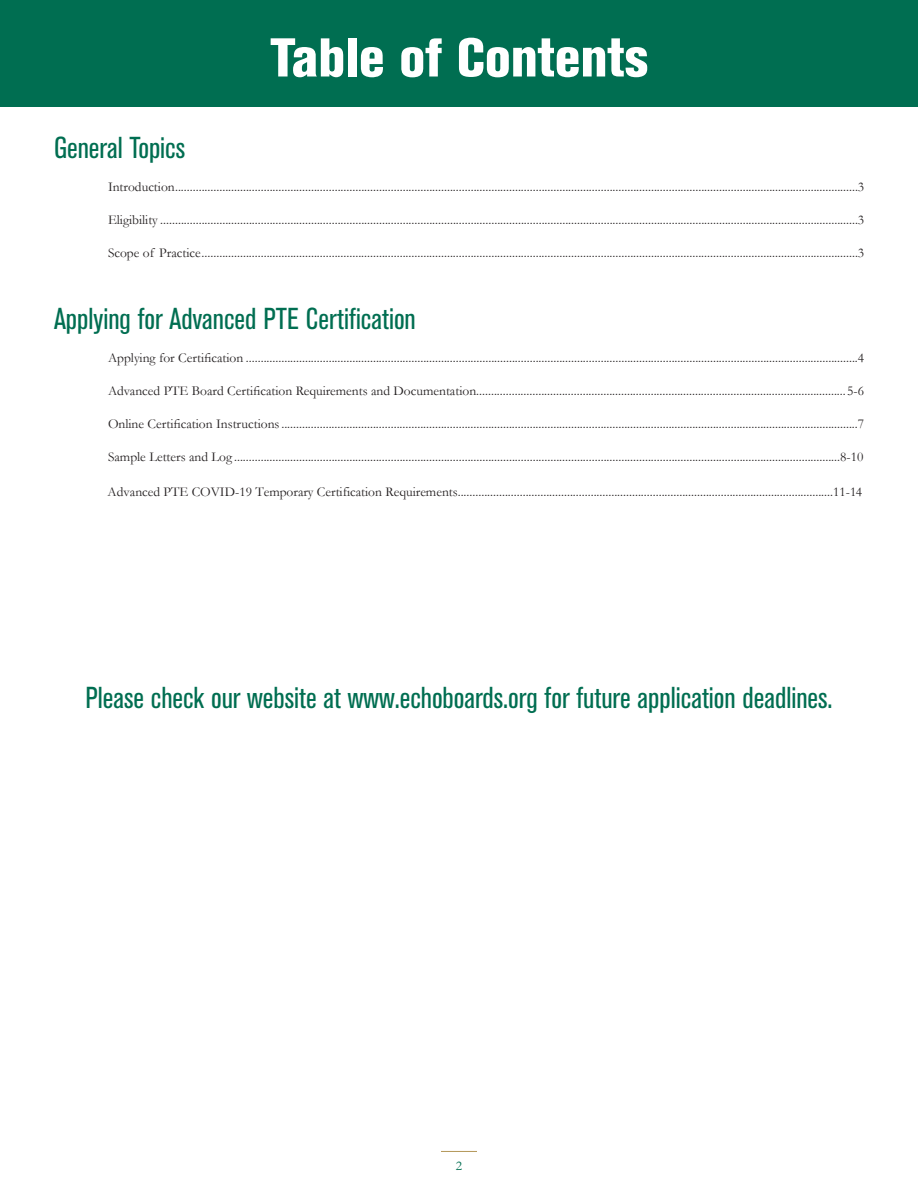
<style>
.page{position:relative;width:918px;height:1188px;background:#fff}
.page>*{position:absolute;margin:0;border:0;box-sizing:border-box;transform-origin:0 0}
.Section_Head{font:800 condensed 54px "Akzidenz Grotesk BE";color:#fff}
.Sub_1{font:condensed 30px "Akzidenz Grotesk BE";color:#006e51}
.Body_text{font:13.5px "Garamond";color:#231f20}
.t1{font:13.5px "Garamond";color:#006e51}
</style>
<div class="page">
<div style="left:0;top:0;width:918px;height:107px;background:#006e51"></div>
<hr style="left:441px;top:1151px;width:36px;height:1px;background:#b39758">
<p class="Section_Head" style="left:270px;top:26px;width:380px">Table of Contents</p>
<p class="Sub_1" style="left:54px;top:130px;width:133px">General Topics</p>
<p class="Body_text" style="left:108px;top:178px;width:758px">Introduction.......................................................................................................................................................................................................................................3</p>
<p class="Body_text" style="left:108px;top:211px;width:758px">Eligibility ............................................................................................................................................................................................................................................3</p>
<p class="Body_text" style="left:108px;top:244px;width:758px">Scope of Practice..............................................................................................................................................................................................................................3</p>
<p class="Sub_1" style="left:54px;top:301px;width:363px">Applying for Advanced PTE Certification</p>
<p class="Body_text" style="left:108px;top:349px;width:758px">Applying for Certification ...............................................................................................................................................................................................................4</p>
<p class="Body_text" style="left:108px;top:382px;width:758px">Advanced PTE Board Certification Requirements and Documentation.............................................................................................................................5-6</p>
<p class="Body_text" style="left:108px;top:415px;width:758px">Online Certification Instructions...................................................................................................................................................................................................7</p>
<p class="Body_text" style="left:108px;top:448px;width:757px">Sample Letters and Log .............................................................................................................................................................................................................8-10</p>
<p class="Body_text" style="left:108px;top:483px;width:756px">Advanced PTE COVID-19 Temporary Certification Requirements...............................................................................................................................11-14</p>
<p class="Sub_1" style="left:85px;top:681px;width:749px">Please check our website at www.echoboards.org for future application deadlines.</p>
<p class="t1" style="left:456px;top:1158px;width:8px">2</p>
</div>
